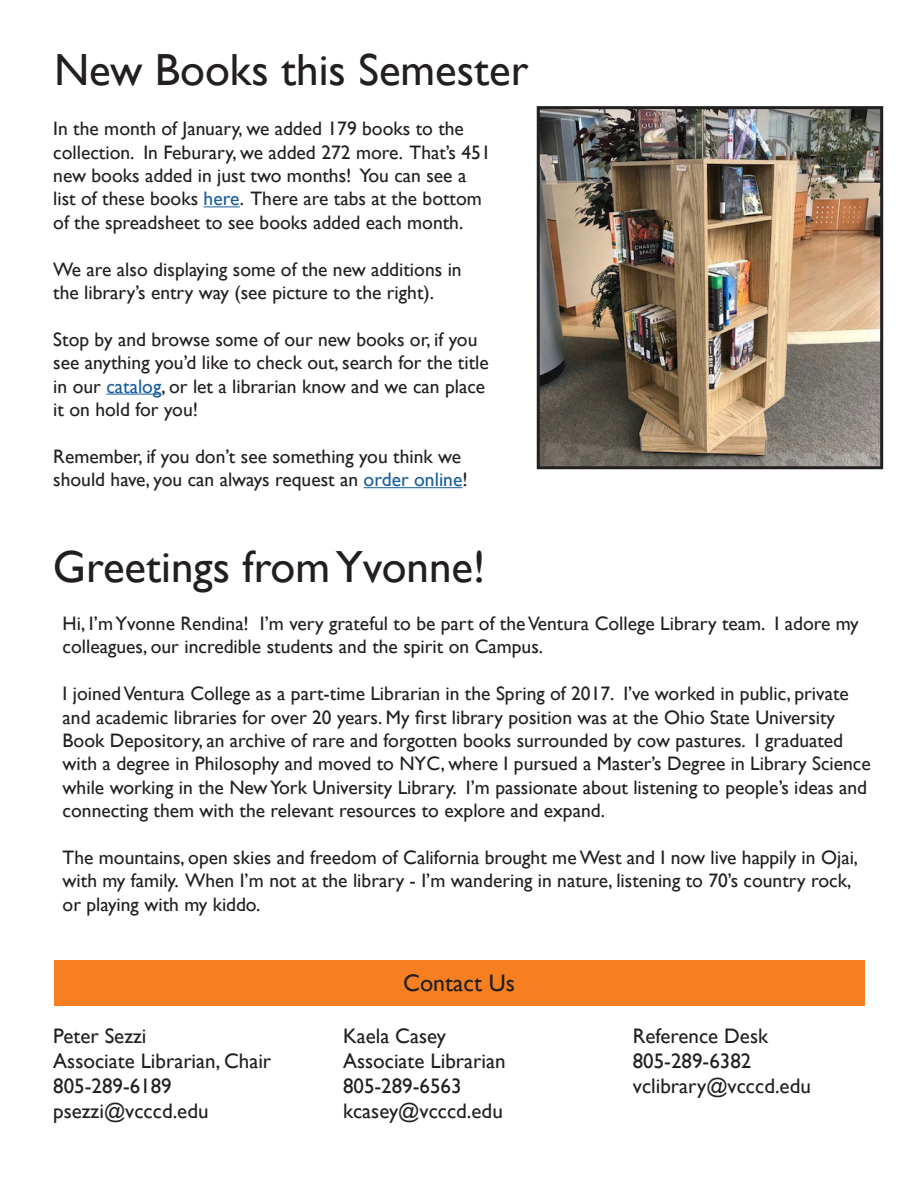
<style>
.page{position:relative;width:918px;height:1188px;background:#fff}
.page>*{position:absolute;margin:0;border:0;box-sizing:border-box;transform-origin:0 0}
.t1{font:45px "Gill Sans";color:#231f20}
.t2{font:24px "Gill Sans";color:#231f20}
.t3{font:21px "Gill Sans";color:#231f20}
.t4{font:19.5px/23.4px "Gill Sans";color:#231f20}
.s1{color:#175d9e}
</style>
<div class="page">
<hr style="left:204px;top:206px;width:36px;height:1px;background:#175d9e">
<hr style="left:106px;top:394px;width:55px;height:1px;background:#175d9e">
<hr style="left:364px;top:487px;width:98px;height:1px;background:#175d9e">
<div style="left:54px;top:960px;width:811px;height:46px;background:#f57f21"></div>
<img style="left:541px;top:110px;width:338px;height:355px">
<div style="left:537px;top:106px;width:346px;height:363px;border:3px solid #231f20"></div>
<p class="t1" style="left:54px;top:44px;width:476px">New Books this Semester</p>
<p class="t4" style="left:53px;top:117px;width:439px">In the month of January, we added 179 books to the collection. In Feburary, we added 272 more. That’s 451 new books added in just two months! You can see a list of these books <span class="s1">here</span>. There are tabs at the bottom of the spreadsheet to see books added each month.</p>
<p class="t4" style="left:53px;top:258px;width:410px">We are also displaying some of the new additions in the library’s entry way (see picture to the right).</p>
<p class="t4" style="left:53px;top:328px;width:437px">Stop by and browse some of our new books or, if you see anything you’d like to check out, search for the title in our <span class="s1">catalog</span>, or let a librarian know and we can place it on hold for you!</p>
<p class="t4" style="left:53px;top:445px;width:416px">Remember, if you don’t see something you think we should have, you can always request an <span class="s1">order online</span>!</p>
<p class="t1" style="left:53px;top:540px;width:434px">Greetings from Yvonne!</p>
<p class="t4" style="left:63px;top:612px;width:798px">Hi, I’m Yvonne Rendina! I’m very grateful to be part of the Ventura College Library team. I adore my colleagues, our incredible students and the spirit on Campus.</p>
<p class="t4" style="left:63px;top:682px;width:810px">I joined Ventura College as a part-time Librarian in the Spring of 2017. I’ve worked in public, private and academic libraries for over 20 years. My first library position was at the Ohio State University Book Depository, an archive of rare and forgotten books surrounded by cow pastures. I graduated with a degree in Philosophy and moved to NYC, where I pursued a Master’s Degree in Library Science while working in the New York University Library. I’m passionate about listening to people’s ideas and connecting them with the relevant resources to explore and expand.</p>
<p class="t4" style="left:63px;top:846px;width:797px">The mountains, open skies and freedom of California brought me West and I now live happily in Ojai, with my family. When I’m not at the library - I’m wandering in nature, listening to 70’s country rock, or playing with my kiddo.</p>
<p class="t3" style="left:53px;top:1023px;width:95px">Peter Sezzi</p>
<p class="t3" style="left:53px;top:1049px;width:220px">Associate Librarian, Chair</p>
<p class="t3" style="left:53px;top:1074px;width:120px">805-289-6189</p>
<p class="t3" style="left:53px;top:1099px;width:157px">psezzi@vcccd.edu</p>
<p class="t2" style="left:403px;top:969px;width:113px">Contact Us</p>
<p class="t3" style="left:343px;top:1023px;width:105px">Kaela Casey</p>
<p class="t3" style="left:343px;top:1049px;width:164px">Associate Librarian</p>
<p class="t3" style="left:343px;top:1074px;width:120px">805-289-6563</p>
<p class="t3" style="left:343px;top:1099px;width:161px">kcasey@vcccd.edu</p>
<p class="t3" style="left:633px;top:1023px;width:137px">Reference Desk</p>
<p class="t3" style="left:633px;top:1049px;width:120px">805-289-6382</p>
<p class="t3" style="left:633px;top:1074px;width:180px">vclibrary@vcccd.edu</p>
</div>
